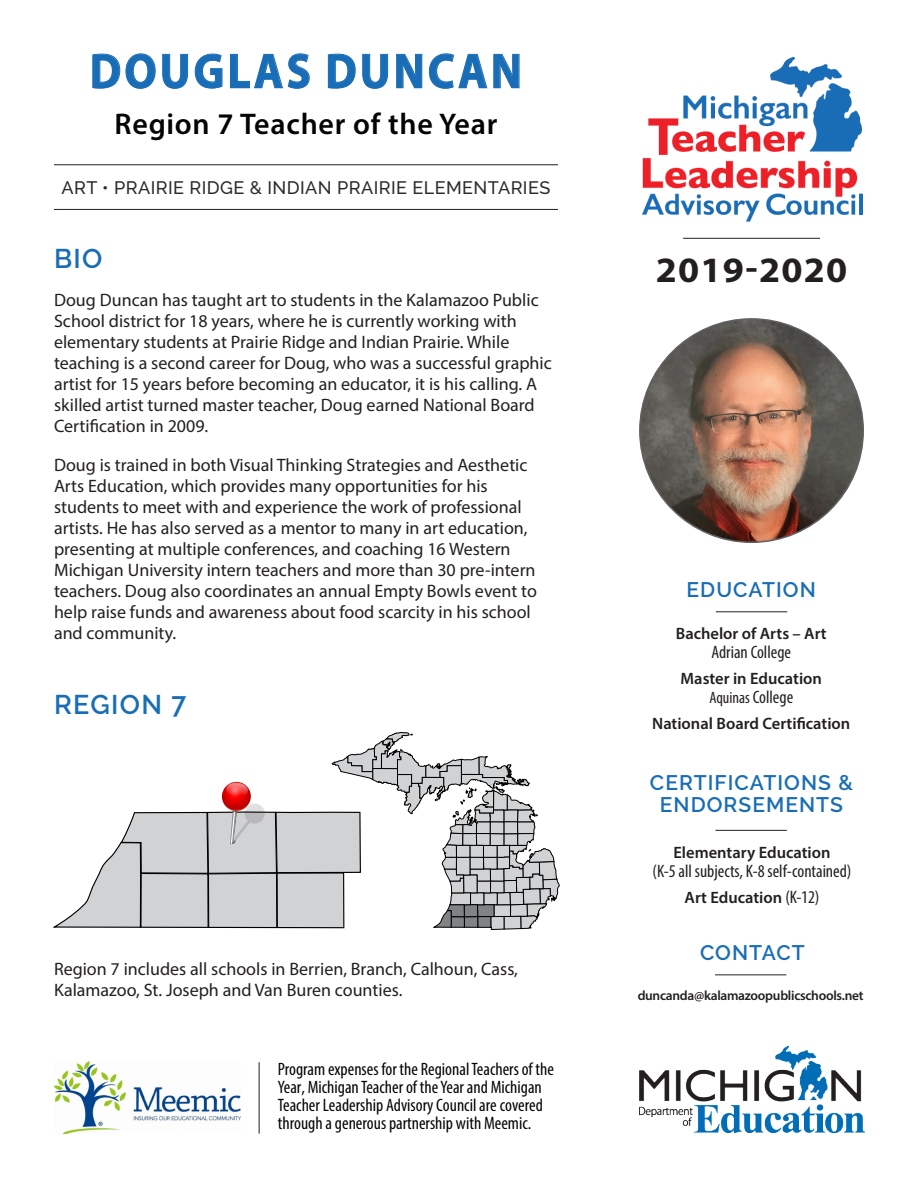
<style>
.page{position:relative;width:918px;height:1188px;background:#fff}
.page>*{position:absolute;margin:0;border:0;box-sizing:border-box;transform-origin:0 0}
.t1{font:700 49.5px "Myriad Pro";letter-spacing:.07em;color:#196db6;scale:.91 1}
.t2{font:700 35.85px "Myriad Pro";letter-spacing:.03em;color:#231f20;scale:1.06 1}
.t3{font:600 30px "Myriad Pro";letter-spacing:.025em;color:#040503}
.t4{font:600 27px "Raleway";letter-spacing:.05em;color:#196db6}
.t5{font:600 21px/22.5px "Raleway";letter-spacing:.05em;color:#196db6;text-align:center}
.t6{font:18px/21px "Myriad Pro";color:#231f20}
.t7{font:condensed 18px/18px "Myriad Pro";color:#040503}
.t8{font:condensed 18px "Myriad Pro";color:#231f20}
.t9{font:500 18px "Raleway";letter-spacing:.025em;color:#2c2b2a}
.t10{font:600 16.5px/19.5px "Myriad Pro";color:#231f20;text-align:center}
.t11{font:600 13.5px "Myriad Pro";letter-spacing:-.02em;color:#231f20}
.s1{font-size:28.95px}
.s2{font-weight:400;font-stretch:condensed}
.s3{font-weight:400;font-stretch:condensed;font-size:18px}
</style>
<div class="page">
<img style="left:642px;top:57px;width:221px;height:165px">
<hr style="left:683px;top:238px;width:137px;height:1px;background:#231f20">
<svg style="left:93px;top:54px;width:27px;height:34px"></svg>
<svg style="left:126px;top:54px;width:29px;height:35px"></svg>
<svg style="left:162px;top:54px;width:26px;height:35px"></svg>
<svg style="left:195px;top:54px;width:27px;height:34px"></svg>
<svg style="left:230px;top:54px;width:80px;height:35px"></svg>
<svg style="left:328px;top:54px;width:28px;height:34px"></svg>
<svg style="left:363px;top:54px;width:25px;height:35px"></svg>
<svg style="left:396px;top:54px;width:26px;height:34px"></svg>
<svg style="left:429px;top:54px;width:58px;height:35px"></svg>
<svg style="left:494px;top:54px;width:25px;height:34px"></svg>
<img style="left:640px;top:319px;width:223px;height:223px;border-radius:112px">
<hr style="left:54px;top:209px;width:504px;height:1px;background:#231f20">
<hr style="left:54px;top:165px;width:504px;height:1px;background:#231f20">
<hr style="left:716px;top:612px;width:71px;height:1px;background:#231f20">
<hr style="left:715px;top:975px;width:71px;height:1px;background:#231f20">
<hr style="left:716px;top:830px;width:71px;height:1px;background:#231f20">
<hr style="left:259px;top:1062px;width:1px;height:72px;background:#231f20">
<svg style="left:53px;top:732px;width:506px;height:198px"></svg>
<img style="left:54px;top:1062px;width:186px;height:72px">
<img style="left:639px;top:1046px;width:225px;height:87px">
<h1 class="t1" style="left:90px;top:39px;width:476px">DOUGLAS DUNCAN</h1>
<h3 class="t3" style="left:115px;top:105px;width:384px">Region 7 Teacher of the Year</h3>
<p class="t9" style="left:62px;top:177px;width:490px">ART • PRAIRIE RIDGE &amp; INDIAN PRAIRIE ELEMENTARIES</p>
<h3 class="t4" style="left:54px;top:243px;width:50px">BIO</h3>
<p class="t6" style="left:54px;top:289px;width:499px">Doug Duncan has taught art to students in the Kalamazoo Public School district for 18 years, where he is currently working with elementary students at Prairie Ridge and Indian Prairie. While teaching is a second career for Doug, who was a successful graphic artist for 15 years before becoming an educator, it is his calling. A skilled artist turned master teacher, Doug earned National Board Certification in 2009.</p>
<p class="t6" style="left:54px;top:454px;width:484px">Doug is trained in both Visual Thinking Strategies and Aesthetic Arts Education, which provides many opportunities for his students to meet with and experience the work of professional artists. He has also served as a mentor to many in art education, presenting at multiple conferences, and coaching 16 Western Michigan University intern teachers and more than 30 pre-intern teachers. Doug also coordinates an annual Empty Bowls event to help raise funds and awareness about food scarcity in his school and community.</p>
<h3 class="t4" style="left:54px;top:689px;width:134px">REGION <span class="s1">7</span></h3>
<p class="t6" style="left:54px;top:958px;width:466px">Region 7 includes all schools in Berrien, Branch, Calhoun, Cass,<br>Kalamazoo, St. Joseph and Van Buren counties.</p>
<p class="t7" style="left:278px;top:1060px;width:278px">Program expenses for the Regional Teachers of the Year, Michigan Teacher of the Year and Michigan Teacher Leadership Advisory Council are covered through a generous partnership with Meemic.</p>
<h2 class="t2" style="left:656px;top:247px;width:182px">2019-2020</h2>
<p class="t5" style="left:687px;top:578px;width:131px">EDUCATION</p>
<p class="t10" style="left:676px;top:623px;width:152px">Bachelor of Arts – Art</p>
<p class="t8" style="left:711px;top:641px;width:81px">Adrian College</p>
<p class="t10" style="left:681px;top:668px;width:143px">Master in Education<br><span class="s2">Aquinas</span> <span class="s3">College</span></p>
<p class="t10" style="left:652px;top:713px;width:200px">National Board Certification</p>
<p class="t5" style="left:650px;top:771px;width:204px">CERTIFICATIONS &amp;<br>ENDORSEMENTS</p>
<p class="t10" style="left:673px;top:842px;width:159px">Elementary Education</p>
<p class="t8" style="left:652px;top:861px;width:201px">(K-5 all subjects, K-8 self-contained)</p>
<p class="t10" style="left:685px;top:887px;width:136px">Art Education <span class="s3">(K-12)</span></p>
<p class="t5" style="left:700px;top:941px;width:106px">CONTACT</p>
<p class="t11" style="left:638px;top:987px;width:227px">duncanda@kalamazoopublicschools.net</p>
</div>
